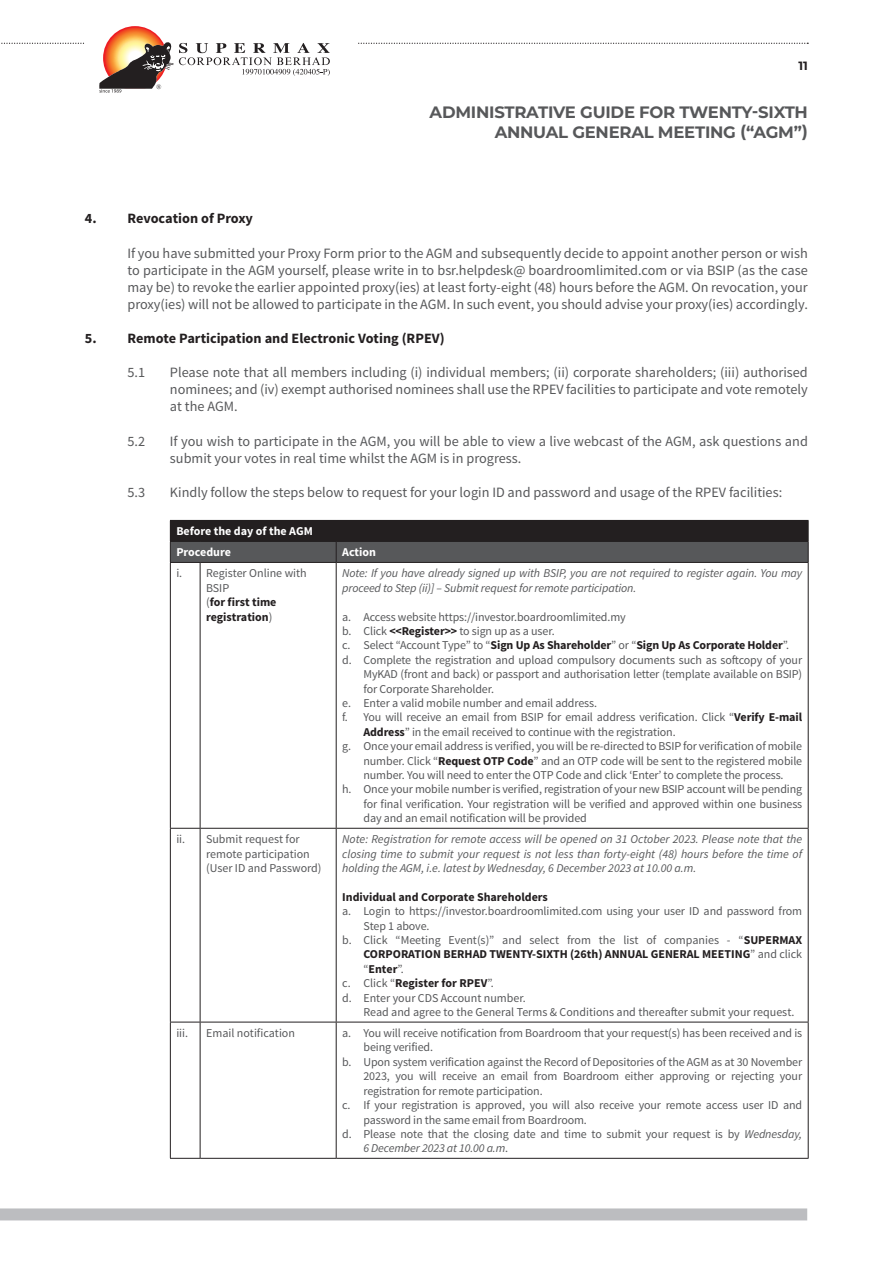
<style>
.page{position:relative;width:893px;height:1263px;background:#fff}
.page>*{position:absolute;margin:0;border:0;box-sizing:border-box;transform-origin:0 0}
.t1{font:700 16.5px/19.8px "Montserrat";letter-spacing:-.015em;color:#57585a;text-align:right}
.t2{font:14.25px/17.1px "Source Sans Pro";color:#57585a;text-align:justify}
.t3{font:700 14.25px "Source Sans Pro";color:#231f20}
.t4{font:12px/14.4px "Source Sans Pro";letter-spacing:-.01em;color:#57585a}
.t5{font:italic 12px/14.4px "Source Sans Pro";letter-spacing:-.01em;color:#57585a}
.t6{font:700 12px "Source Sans Pro";color:#231f20}
.t7{font:700 12px/21px "Source Sans Pro";color:#fff}
.t8{font:700 12px "Montserrat";color:#231f20}
.s1{font-weight:700;color:#231f20}
.s2{font-weight:400;color:#57585a}
.s3{font-family:"Source Sans Variable"}
.s4{font-style:italic}
.s5{font-style:normal}
</style>
<div class="page">
<div style="left:0;top:1208px;width:807px;height:12px;background:#bcbdc0"></div>
<svg style="left:1px;top:26px;width:807px;height:67px"></svg>
<hr style="left:170px;top:520px;width:30px;height:1px;background:#231f20">
<hr style="left:200px;top:520px;width:136px;height:1px;background:#231f20">
<hr style="left:336px;top:520px;width:473px;height:1px;background:#231f20">
<svg style="left:170px;top:521px;width:639px;height:41px;background:#3c3a3c"></svg>
<hr style="left:170px;top:562px;width:30px;height:1px;background:#231f20">
<hr style="left:170px;top:563px;width:1px;height:265px;background:#231f20">
<hr style="left:200px;top:562px;width:136px;height:1px;background:#231f20">
<hr style="left:200px;top:563px;width:1px;height:265px;background:#231f20">
<hr style="left:336px;top:562px;width:473px;height:1px;background:#231f20">
<hr style="left:336px;top:563px;width:1px;height:265px;background:#231f20">
<hr style="left:808px;top:563px;width:1px;height:265px;background:#231f20">
<hr style="left:170px;top:828px;width:30px;height:1px;background:#231f20">
<hr style="left:170px;top:829px;width:1px;height:193px;background:#231f20">
<hr style="left:200px;top:828px;width:136px;height:1px;background:#231f20">
<hr style="left:200px;top:829px;width:1px;height:193px;background:#231f20">
<hr style="left:336px;top:828px;width:473px;height:1px;background:#231f20">
<hr style="left:336px;top:829px;width:1px;height:193px;background:#231f20">
<hr style="left:808px;top:829px;width:1px;height:193px;background:#231f20">
<hr style="left:170px;top:1022px;width:30px;height:1px;background:#231f20">
<hr style="left:170px;top:1022px;width:1px;height:136px;background:#231f20">
<hr style="left:200px;top:1022px;width:136px;height:1px;background:#231f20">
<hr style="left:200px;top:1022px;width:1px;height:136px;background:#231f20">
<hr style="left:336px;top:1022px;width:473px;height:1px;background:#231f20">
<hr style="left:336px;top:1022px;width:1px;height:136px;background:#231f20">
<hr style="left:808px;top:1022px;width:1px;height:136px;background:#231f20">
<hr style="left:170px;top:1158px;width:30px;height:1px;background:#231f20">
<hr style="left:200px;top:1158px;width:136px;height:1px;background:#231f20">
<hr style="left:336px;top:1158px;width:473px;height:1px;background:#231f20">
<p class="t8" style="left:799px;top:57px;width:11px">11</p>
<h1 class="t1" style="left:430px;top:101px;width:380px">ADMINISTRATIVE GUIDE FOR TWENTY-SIXTH<br>ANNUAL GENERAL MEETING (“AGM”)</h1>
<p class="t3" style="left:85px;top:209px;width:170px">4. Revocation of Proxy</p>
<p class="t2" style="left:127px;top:244px;width:682px">If you have submitted your Proxy Form prior to the AGM and subsequently decide to appoint another person or wish to participate in the AGM yourself, please write in to bsr.helpdesk@ boardroomlimited.com or via BSIP (as the case may be) to revoke the earlier appointed proxy(ies) at least forty-eight (48) hours before the AGM. On revocation, your proxy(ies) will not be allowed to participate in the AGM. In such event, you should advise your proxy(ies) accordingly.</p>
<p class="t3" style="left:85px;top:329px;width:361px">5. Remote Participation and Electronic Voting (RPEV)</p>
<p class="t2" style="left:127px;top:364px;width:19px">5.1</p>
<p class="t2" style="left:170px;top:364px;width:639px">Please note that all members including (i) individual members; (ii) corporate shareholders; (iii) authorised nominees; and (iv) exempt authorised nominees shall use the RPEV facilities to participate and vote remotely at the AGM.</p>
<p class="t2" style="left:127px;top:433px;width:19px">5.2</p>
<p class="t2" style="left:170px;top:433px;width:639px">If you wish to participate in the AGM, you will be able to view a live webcast of the AGM, ask questions and submit your votes in real time whilst the AGM is in progress.</p>
<p class="t2" style="left:127px;top:484px;width:19px">5.3</p>
<p class="t2" style="left:170px;top:484px;width:614px">Kindly follow the steps below to request for your login ID and password and usage of the RPEV facilities:</p>
<p class="t7" style="left:176px;top:521px;width:138px">Before the day of the AGM<br>Procedure</p>
<p class="t7" style="left:342px;top:542px;width:35px">Action</p>
<p class="t4" style="left:206px;top:566px;width:102px;text-indent:-30px">i. Register Online with<br>BSIP<br>(<span class="s1">for first time registration</span>)</p>
<p class="t5" style="left:342px;top:566px;width:462px">Note: If you have already signed up with BSIP, you are not required to register again. You may proceed to Step (ii)] – Submit request for remote participation.</p>
<p class="t4" style="left:342px;top:610px;width:285px">a. Access website https://investor.boardroomlimited.my</p>
<p class="t4" style="left:342px;top:624px;width:214px">b. Click <span class="s1">&lt;&lt;Register&gt;&gt;</span> to sign up as a user.</p>
<p class="t6" style="left:342px;top:638px;width:448px"><span class="s2">c. Select “Account Type” to “</span>Sign Up As Shareholder<span class="s2">” or “</span>Sign Up As Corporate Holder<span class="s2">”.</span></p>
<p class="t4" style="left:342px;top:653px;width:461px">d. Complete the registration and upload compulsory documents such as softcopy of your</p>
<p class="t4" style="left:363px;top:667px;width:440px">MyKAD (front and back) or passport and authorisation letter (template available on BSIP)</p>
<p class="t4" style="left:363px;top:682px;width:132px">for Corporate Shareholder.</p>
<p class="t4" style="left:342px;top:696px;width:256px">e. Enter a valid mobile number and email address.</p>
<p class="t4" style="left:342px;top:710px;width:461px">f. You will receive an email from BSIP for email address verification. Click “<span class="s1">Verify E-mail</span></p>
<p class="t4" style="left:363px;top:725px;width:314px"><span class="s1">Address</span>” in the email received to continue with the registration.</p>
<p class="t4" style="left:342px;top:739px;width:461px">g. Once your email address is verified, you will be re-directed to BSIP for verification of mobile</p>
<p class="t4" style="left:363px;top:754px;width:440px">number. Click “<span class="s1">Request OTP Code</span>” and an OTP code will be sent to the registered mobile</p>
<p class="t4" style="left:363px;top:768px;width:422px">number. You will need to enter the OTP Code and click ‘Enter’ to complete the process.</p>
<p class="t4" style="left:342px;top:782px;width:461px">h. Once your mobile number is verified, registration of your new BSIP account will be pending</p>
<p class="t4" style="left:363px;top:797px;width:440px">for final verification. Your registration will be verified and approved within one business</p>
<p class="t4" style="left:363px;top:811px;width:225px">day and an email notification will be provided</p>
<p class="t4" style="left:206px;top:832px;width:117px;text-indent:-30px"><span class="s3">ii.</span> Submit request for remote participation (User ID and Password)</p>
<p class="t5" style="left:342px;top:832px;width:461px;text-align:justify">Note: Registration for remote access will be opened on 31 October 2023. Please note that the closing time to submit your request is not less than forty-eight (48) hours before the time of holding the AGM, i.e. latest by Wednesday, 6 December 2023 at 10.00 a.m.</p>
<p class="t6" style="left:342px;top:889px;width:207px">Individual and Corporate Shareholders</p>
<p class="t4" style="left:342px;top:904px;width:462px">a. Login to https://investor.boardroomlimited.com using your user ID and password from</p>
<p class="t4" style="left:363px;top:919px;width:68px">Step 1 above.</p>
<p class="t4" style="left:342px;top:933px;width:461px">b. Click “Meeting Event(s)” and select from the list of companies - “<span class="s1">SUPERMAX</span></p>
<p class="t6" style="left:363px;top:947px;width:440px">CORPORATION BERHAD TWENTY-SIXTH (26th) ANNUAL GENERAL MEETING<span class="s2">” and click</span></p>
<p class="t6" style="left:363px;top:961px;width:42px"><span class="s2">“</span>Enter<span class="s2">”.</span></p>
<p class="t6" style="left:342px;top:975px;width:153px"><span class="s2">c. Click “</span>Register for RPEV<span class="s2">”.</span></p>
<p class="t4" style="left:342px;top:991px;width:185px">d. Enter your CDS Account number.</p>
<p class="t4" style="left:363px;top:1005px;width:433px">Read and agree to the General Terms &amp; Conditions and thereafter submit your request.</p>
<p class="t4" style="left:176px;top:1026px;width:13px">iii.</p>
<p class="t4" style="left:206px;top:1026px;width:90px">Email notification</p>
<p class="t4" style="left:342px;top:1026px;width:461px">a. You will receive notification from Boardroom that your request(s) has been received and is</p>
<p class="t4" style="left:363px;top:1040px;width:71px">being verified.</p>
<p class="t4" style="left:342px;top:1055px;width:461px">b. Upon system verification against the Record of Depositories of the AGM as at 30 November</p>
<p class="t4" style="left:363px;top:1069px;width:440px">2023, you will receive an email from Boardroom either approving or rejecting your</p>
<p class="t4" style="left:363px;top:1084px;width:181px">registration for remote participation.</p>
<p class="t4" style="left:342px;top:1098px;width:462px">c. If your registration is approved, you will also receive your remote access user ID and</p>
<p class="t4" style="left:363px;top:1112px;width:225px">password in the same email from Boardroom.</p>
<p class="t4" style="left:342px;top:1127px;width:461px">d. Please note that the closing date and time to submit your request is by <span class="s4">Wednesday,</span></p>
<p class="t5" style="left:363px;top:1141px;width:146px">6 December 2023 at 10.00 a.m<span class="s5">.</span></p>
</div>
